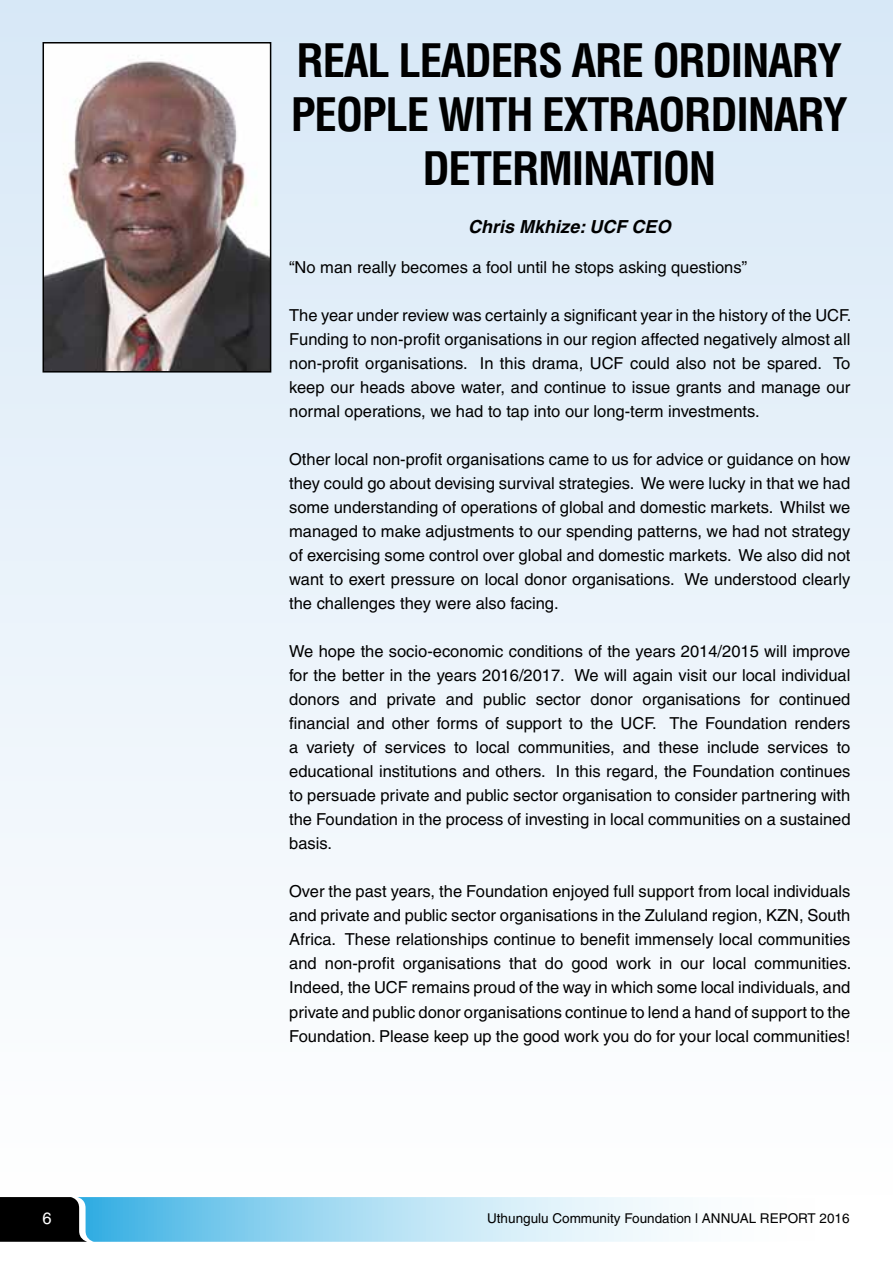
<style>
.page{position:relative;width:893px;height:1263px;background:#fff}
.page>*{position:absolute;margin:0;border:0;box-sizing:border-box;transform-origin:0 0}
.t1{font:700 condensed 45px/54px "Helvetica";letter-spacing:-.03em;color:#000;text-align:center}
.t2{font:italic 700 18px "Helvetica";color:#000}
.t3{font:16.5px/24px "Helvetica";color:#000;text-align:justify}
.t4{font:16.5px "Helvetica";color:#fff}
.t5{font:13.5px "Helvetica";color:#000}
</style>
<div class="page">
<svg style="left:0;top:1197px;width:669px;height:45px;background:#95c2d6"></svg>
<div style="left:0;top:0;width:893px;height:1195px;background:linear-gradient(to bottom,#d7e8f6,#fefefe)"></div>
<img style="left:46px;top:45px;width:222px;height:325px">
<div style="left:43px;top:42px;width:228px;height:331px;border:2px solid #000"></div>
<h1 class="t1" style="left:291px;top:33px;width:558px">REAL LEADERS ARE ORDINARY<br>PEOPLE WITH EXTRAORDINARY<br>DETERMINATION</h1>
<p class="t2" style="left:468px;top:215px;width:204px">Chris Mkhize: UCF CEO</p>
<p class="t3" style="left:289px;top:255px;width:460px">“No man really becomes a fool until he stops asking questions”</p>
<p class="t3" style="left:289px;top:303px;width:564px">The year under review was certainly a significant year in the history of the UCF.<br>Funding to non-profit organisations in our region affected negatively almost all non-profit organisations. In this drama, UCF could also not be spared. To keep our heads above water, and continue to issue grants and manage our normal operations, we had to tap into our long-term investments.</p>
<p class="t3" style="left:289px;top:447px;width:563px">Other local non-profit organisations came to us for advice or guidance on how they could go about devising survival strategies. We were lucky in that we had some understanding of operations of global and domestic markets. Whilst we managed to make adjustments to our spending patterns, we had not strategy of exercising some control over global and domestic markets. We also did not want to exert pressure on local donor organisations. We understood clearly the challenges they were also facing.</p>
<p class="t3" style="left:289px;top:639px;width:563px">We hope the socio-economic conditions of the years 2014/2015 will improve for the better in the years 2016/2017. We will again visit our local individual donors and private and public sector donor organisations for continued financial and other forms of support to the UCF. The Foundation renders a variety of services to local communities, and these include services to educational institutions and others. In this regard, the Foundation continues to persuade private and public sector organisation to consider partnering with the Foundation in the process of investing in local communities on a sustained basis.</p>
<p class="t3" style="left:289px;top:880px;width:564px">Over the past years, the Foundation enjoyed full support from local individuals and private and public sector organisations in the Zululand region, KZN, South Africa. These relationships continue to benefit immensely local communities and non-profit organisations that do good work in our local communities.<br>Indeed, the UCF remains proud of the way in which some local individuals, and private and public donor organisations continue to lend a hand of support to the Foundation. Please keep up the good work you do for your local communities!</p>
<p class="t4" style="left:43px;top:1209px;width:11px">6</p>
<p class="t5" style="left:487px;top:1210px;width:364px">Uthungulu Community Foundation l ANNUAL REPORT 2016</p>
</div>
